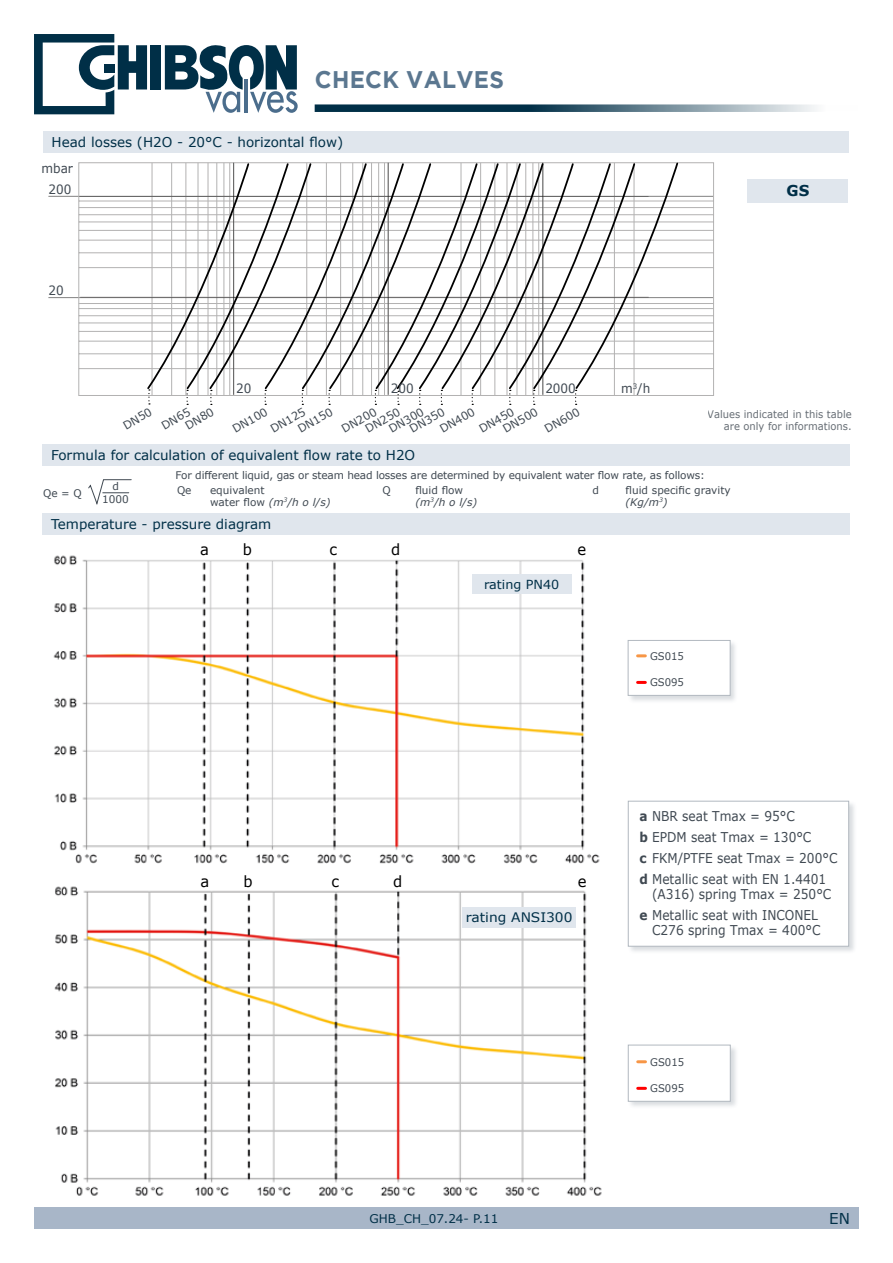
<style>
.page{position:relative;width:893px;height:1263px;background:#fff}
.page>*{position:absolute;margin:0;border:0;box-sizing:border-box;transform-origin:0 0}
.t1{font:700 24px "Gotham";letter-spacing:.015em;color:#5b7790;scale:.95 1}
.t2{font:15.3px "Verdana";color:#000;scale:.96 1}
.t3{font:700 15px "Verdana";color:#002f47}
.t4{font:15px "Verdana";color:#002f47}
.t5{font:13.5px/21px "Verdana";color:#404952;scale:.9 1}
.t6{font:13.5px "Verdana";color:#002f47}
.t7{font:13.05px "Verdana";color:#002f47;scale:1.05 1}
.t8{font:12.9px "Verdana";color:#404952;scale:.94 1}
.t9{font:12.45px "Verdana";color:#002f47}
.t10{font:12px "Verdana";color:#002f47}
.t11{font:11.25px/11.9px "Verdana";color:#404952}
.t12{font:10.5px/11.2px "Verdana";color:#404952}
.t13{font:10.5px/12px "Verdana";color:#404952;text-align:right;scale:.95 1}
.t14{font:10.5px "Verdana";color:#404952;scale:.96 1}
.s1{font-style:italic}
.s2{font-weight:700}
</style>
<div class="page">
<div style="left:34px;top:1208px;width:825px;height:21px;background:#a8b6c8"></div>
<svg style="left:315px;top:104px;width:501px;height:8px;background:#517181"></svg>
<svg style="left:34px;top:34px;width:113px;height:80px"></svg>
<svg style="left:165px;top:45px;width:133px;height:68px"></svg>
<div style="left:150px;top:45px;width:11px;height:44px;background:#002f47"></div>
<img style="left:53px;top:555px;width:547px;height:309px">
<div style="left:472px;top:574px;width:99px;height:20px;background:#e0e6ed"></div>
<img style="left:54px;top:886px;width:548px;height:310px">
<div style="left:463px;top:907px;width:113px;height:21px;background:#e0e6ed"></div>
<div style="left:627px;top:639px;width:112px;height:65px;background:#647280;opacity:.5"></div>
<div style="left:628px;top:640px;width:102px;height:55px;background:#fff"></div>
<svg style="left:638px;top:654px;width:7px;height:3px"></svg>
<svg style="left:638px;top:681px;width:7px;height:3px"></svg>
<div style="left:627px;top:1044px;width:112px;height:66px;background:#647280;opacity:.5"></div>
<div style="left:628px;top:1045px;width:102px;height:56px;background:#fff"></div>
<svg style="left:638px;top:1060px;width:7px;height:3px"></svg>
<svg style="left:638px;top:1087px;width:7px;height:3px"></svg>
<div style="left:627px;top:800px;width:230px;height:154px;background:#647280;opacity:.5"></div>
<div style="left:628px;top:801px;width:221px;height:145px;background:#fff"></div>
<div style="left:748px;top:179px;width:100px;height:23px;background:#e0e6ed"></div>
<hr style="left:48px;top:196px;width:665px;height:1px;background:#000">
<hr style="left:48px;top:297px;width:665px;height:1px;background:#000">
<svg style="left:78px;top:162px;width:636px;height:234px"></svg>
<svg style="left:146px;top:162px;width:428px;height:229px"></svg>
<hr style="left:233px;top:163px;width:1px;height:232px;background:#000">
<hr style="left:388px;top:163px;width:1px;height:232px;background:#000">
<hr style="left:542px;top:163px;width:1px;height:232px;background:#000">
<svg style="left:265px;top:390px;width:1px;height:15px"></svg>
<svg style="left:329px;top:390px;width:1px;height:15px"></svg>
<svg style="left:375px;top:390px;width:1px;height:15px"></svg>
<svg style="left:397px;top:391px;width:2px;height:14px"></svg>
<svg style="left:419px;top:390px;width:2px;height:15px"></svg>
<svg style="left:441px;top:390px;width:1px;height:15px"></svg>
<svg style="left:472px;top:390px;width:1px;height:15px"></svg>
<svg style="left:509px;top:390px;width:2px;height:15px"></svg>
<svg style="left:533px;top:390px;width:2px;height:15px"></svg>
<svg style="left:187px;top:390px;width:1px;height:15px"></svg>
<svg style="left:210px;top:390px;width:2px;height:15px"></svg>
<svg style="left:302px;top:390px;width:1px;height:15px"></svg>
<svg style="left:148px;top:389px;width:2px;height:15px"></svg>
<svg style="left:574px;top:162px;width:105px;height:243px"></svg>
<div style="left:43px;top:132px;width:805px;height:21px;background:#e0e6ed"></div>
<div style="left:43px;top:514px;width:807px;height:21px;background:#e0e6ed"></div>
<svg style="left:88px;top:479px;width:44px;height:26px"></svg>
<div style="left:43px;top:444px;width:807px;height:21px;background:#e0e6ed"></div>
<h1 class="t1" style="left:315px;top:66px;width:201px">CHECK VALVES</h1>
<p class="t6" style="left:52px;top:133px;width:293px">Head losses (H2O - 20°C - horizontal flow)</p>
<p class="t8" style="left:41px;top:160px;width:35px">mbar</p>
<p class="t8" style="left:48px;top:181px;width:26px">200</p>
<p class="t8" style="left:48px;top:281px;width:18px">20</p>
<p class="t8" style="left:236px;top:379px;width:18px">20</p>
<p class="t8" style="left:391px;top:379px;width:26px">200</p>
<p class="t8" style="left:545px;top:379px;width:34px">2000</p>
<p class="t8" style="left:621px;top:380px;width:33px">m<sup>3</sup>/h</p>
<p class="t11" style="left:326px;top:401px;width:40px;line-height:21.9px;text-indent:-38px;rotate:-30deg">DN150<br>DN200</p>
<p class="t11" style="left:121px;top:421px;width:33px;rotate:-30deg">DN50</p>
<p class="t11" style="left:177px;top:411px;width:33px;text-indent:-20px;rotate:-30deg">DN65<br>DN80</p>
<p class="t11" style="left:257px;top:405px;width:40px;line-height:19px;text-indent:-33px;rotate:-30deg">DN100<br>DN125</p>
<p class="t11" style="left:429px;top:410px;width:40px;line-height:15.1px;text-indent:-26px;rotate:-30deg">DN350<br>DN400</p>
<p class="t11" style="left:495px;top:414px;width:40px;text-indent:-20px;rotate:-30deg">DN450<br>DN500</p>
<p class="t11" style="left:542px;top:425px;width:40px;rotate:-30deg">DN600</p>
<p class="t11" style="left:381px;top:414px;width:40px;text-indent:-20px;rotate:-30deg">DN250<br>DN300</p>
<p class="t6" style="left:51px;top:446px;width:366px">Formula for calculation of equivalent flow rate to H2O</p>
<h3 class="t3" style="left:787px;top:180px;width:24px">GS</h3>
<p class="t13" style="left:708px;top:408px;width:153px">Values indicated in this table are only for informations.</p>
<p class="t12" style="left:176px;top:470px;width:531px">For different liquid, gas or steam head losses are determined by equivalent water flow rate, as follows:</p>
<p class="t12" style="left:43px;top:488px;width:40px">Qe = Q</p>
<p class="t12" style="left:102px;top:480px;width:28px;line-height:12.3px;text-align:center">d<br>1000</p>
<p class="t12" style="left:177px;top:485px;width:16px">Qe</p>
<p class="t12" style="left:210px;top:485px;width:122px">equivalent<br>water flow <span class="s1">(m</span><sup>3</sup><span class="s1">/h o l/s)</span></p>
<p class="t12" style="left:382px;top:485px;width:10px">Q</p>
<p class="t12" style="left:415px;top:485px;width:63px">fluid flow <span class="s1">(m</span><sup>3</sup><span class="s1">/h o l/s)</span></p>
<p class="t12" style="left:592px;top:485px;width:8px">d</p>
<p class="t12" style="left:625px;top:485px;width:107px">fluid specific gravity <span class="s1">(Kg/m</span><sup>3</sup><span class="s1">)</span></p>
<p class="t6" style="left:51px;top:515px;width:222px">Temperature - pressure diagram</p>
<h2 class="t2" style="left:200px;top:539px;width:11px">a</h2>
<h2 class="t2" style="left:243px;top:539px;width:11px">b</h2>
<h2 class="t2" style="left:329px;top:539px;width:9px">c</h2>
<h2 class="t2" style="left:391px;top:539px;width:11px">d</h2>
<h2 class="t2" style="left:577px;top:539px;width:11px">e</h2>
<p class="t9" style="left:484px;top:576px;width:77px">rating PN40</p>
<h2 class="t2" style="left:201px;top:870px;width:11px">a</h2>
<h2 class="t2" style="left:243px;top:870px;width:11px">b</h2>
<h2 class="t2" style="left:331px;top:870px;width:9px">c</h2>
<h2 class="t2" style="left:393px;top:870px;width:11px">d</h2>
<h2 class="t2" style="left:578px;top:870px;width:11px">e</h2>
<p class="t7" style="left:466px;top:909px;width:103px">rating ANSI300</p>
<p class="t10" style="left:369px;top:1210px;width:130px">GHB_CH_07.24- P.11</p>
<p class="t14" style="left:650px;top:649px;width:37px">GS015</p>
<p class="t14" style="left:650px;top:675px;width:37px">GS095</p>
<p class="t5" style="left:639px;top:805px;width:222px"><span class="s2">a</span> NBR seat Tmax = 95°C<br><span class="s2">b</span> EPDM seat Tmax = 130°C<br><span class="s2">c</span> FKM/PTFE seat Tmax = 200°C <span class="s2">d</span> Metallic seat with EN 1.4401</p>
<p class="t5" style="left:639px;top:883px;width:215px;text-indent:13px">(A316) spring Tmax = 250°C <span class="s2">e</span> Metallic seat with INCONEL</p>
<p class="t5" style="left:652px;top:919px;width:189px">C276 spring Tmax = 400°C</p>
<p class="t14" style="left:650px;top:1055px;width:37px">GS015</p>
<p class="t14" style="left:650px;top:1081px;width:37px">GS095</p>
<h3 class="t4" style="left:829px;top:1208px;width:22px">EN</h3>
</div>
